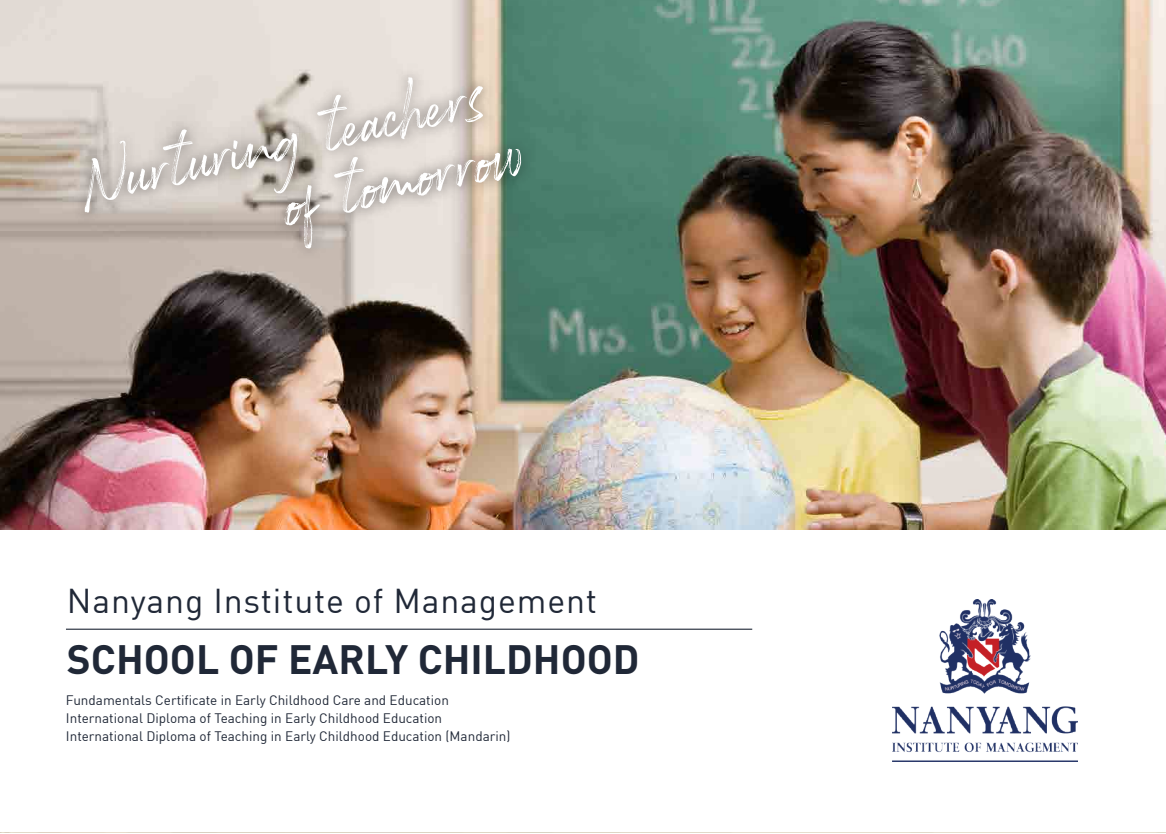
<style>
.page{position:relative;width:1166px;height:834px;background:#fff}
.page>*{position:absolute;margin:0;border:0;box-sizing:border-box;transform-origin:0 0}
.t1{font:72.75px/64.9px "Rockness";color:#fff}
.t2{font:700 40.5px "DIN";color:#202837}
.t3{font:33.75px "DIN";letter-spacing:.025em;color:#202837}
.t4{font:13.5px/18px "DIN";color:#202837}
</style>
<div class="page">
<img style="left:0;top:0;width:1165px;height:530px">
<img style="left:49px;top:28px;width:520px;height:357px">
<img style="left:892px;top:599px;width:185px;height:162px">
<hr style="left:66px;top:628px;width:686px;height:1px;background:#202837">
<h1 class="t1" style="left:261px;top:105px;width:246px;text-indent:-197px;rotate:-13deg">Nurturing teachers of tomorrow</h1>
<h3 class="t3" style="left:67px;top:579px;width:531px">Nanyang Institute of Management</h3>
<h2 class="t2" style="left:67px;top:633px;width:574px">SCHOOL OF EARLY CHILDHOOD</h2>
<p class="t4" style="left:66px;top:690px;width:446px">Fundamentals Certificate in Early Childhood Care and Education<br>International Diploma of Teaching in Early Childhood Education<br>International Diploma of Teaching in Early Childhood Education (Mandarin)</p>
</div>
